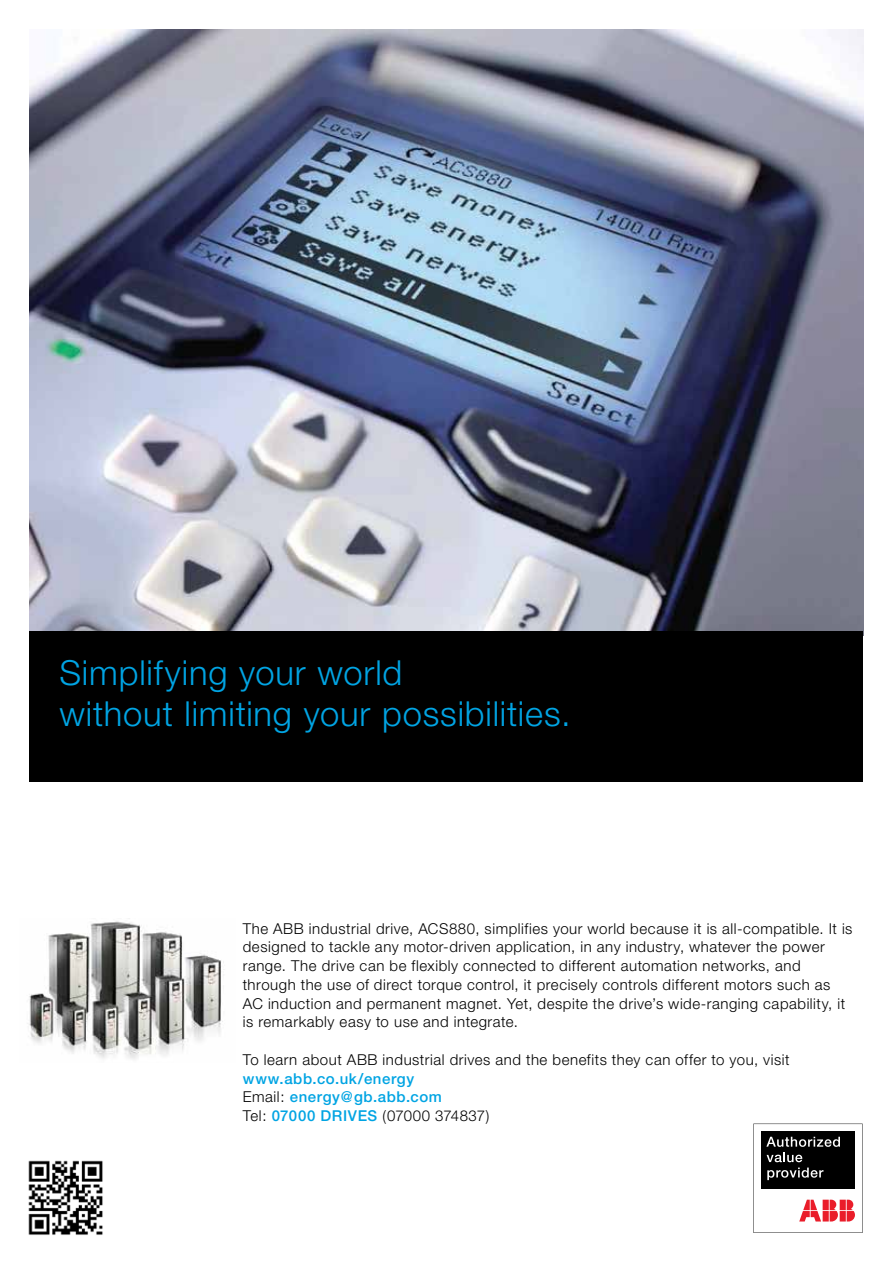
<style>
.page{position:relative;width:893px;height:1263px;background:#fff}
.page>*{position:absolute;margin:0;border:0;box-sizing:border-box;transform-origin:0 0}
.t1{font:300 34.5px/40.5px "Helvetica Neue";letter-spacing:.025em;color:#00a4e3}
.t2{font:300 15px/18.8px "Helvetica Neue";letter-spacing:.035em;color:#000}
.t3{font:500 15px/18.8px "Helvetica Neue";letter-spacing:.04em;color:#00a4e3}
.s1{font-weight:300;color:#000}
</style>
<div class="page">
<img style="left:30px;top:30px;width:833px;height:601px">
<div style="left:30px;top:631px;width:833px;height:151px;background:#000"></div>
<svg style="left:753px;top:1123px;width:110px;height:110px"></svg>
<img style="left:27px;top:918px;width:197px;height:141px">
<img style="left:28px;top:1160px;width:75px;height:75px">
<h1 class="t1" style="left:59px;top:652px;width:513px">Simplifying your world<br>without limiting your possibilities.</h1>
<p class="t2" style="left:243px;top:919px;width:611px">The ABB industrial drive, ACS880, simplifies your world because it is all-compatible. It is designed to tackle any motor-driven application, in any industry, whatever the power range. The drive can be flexibly connected to different automation networks, and through the use of direct torque control, it precisely controls different motors such as AC induction and permanent magnet. Yet, despite the drive’s wide-ranging capability, it is remarkably easy to use and integrate.</p>
<p class="t2" style="left:243px;top:1050px;width:548px">To learn about ABB industrial drives and the benefits they can offer to you, visit</p>
<p class="t3" style="left:243px;top:1069px;width:248px">www.abb.co.uk/energy<br><span class="s1">Email:</span> energy@gb.abb.com<br><span class="s1">Tel:</span> 07000 DRIVES <span class="s1">(07000 374837)</span></p>
</div>
